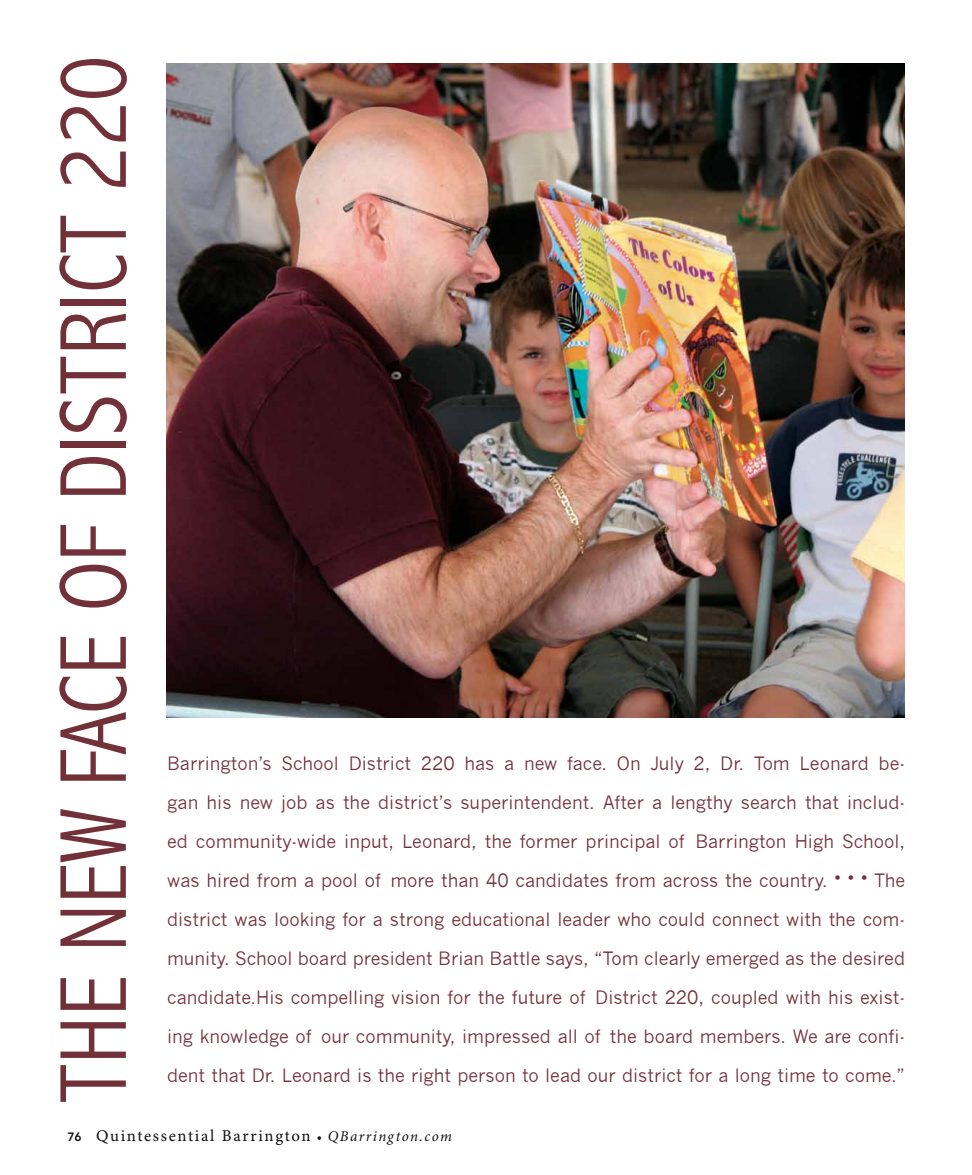
<style>
.page{position:relative;width:972px;height:1175px;background:#fff}
.page>*{position:absolute;margin:0;border:0;box-sizing:border-box;transform-origin:0 0}
.t1{font:300 condensed 96px "Abadi";color:#723139}
.t2{font:18px/39px "News Gothic";color:#723139;text-align:justify}
.t3{font:16.5px "Minion Pro Capt";letter-spacing:.1em;color:#121212}
.s1{font-size:99px}
.s2{font-family:"Avenir LT Std";font-weight:800;font-size:12px}
.s3{font-family:"Minion Pro";font-size:13.5px}
.s4{font-family:"Minion Pro";font-style:italic;font-size:15px}
</style>
<div class="page">
<img style="left:166px;top:63px;width:738px;height:654px">
<h1 class="t1" style="left:38px;top:1102px;width:1048px;rotate:-90deg">The New Face of District <span class="s1">220</span></h1>
<p class="t2" style="left:167px;top:743px;width:740px">Barrington’s School District 220 has a new face. On July 2, Dr. Tom Leonard be&shy;gan his new job as the district’s superintendent. After a lengthy search that includ&shy;ed community-wide input, Leonard, the former principal of Barrington High School, was hired from a pool of more than 40 candidates from across the country. • • • The district was looking for a strong educational leader who could connect with the com&shy;munity. School board president Brian Battle says, “Tom clearly emerged as the desired candidate.His compelling vision for the future of District 220, coupled with his exist&shy;ing knowledge of our community, impressed all of the board members. We are confi&shy;dent that Dr. Leonard is the right person to lead our district for a long time to come.”</p>
<p class="t3" style="left:68px;top:1125px;width:386px"><span class="s2">76</span> Quintessential Barrington <span class="s3">•</span> <span class="s4">QBarrington.com</span></p>
</div>
